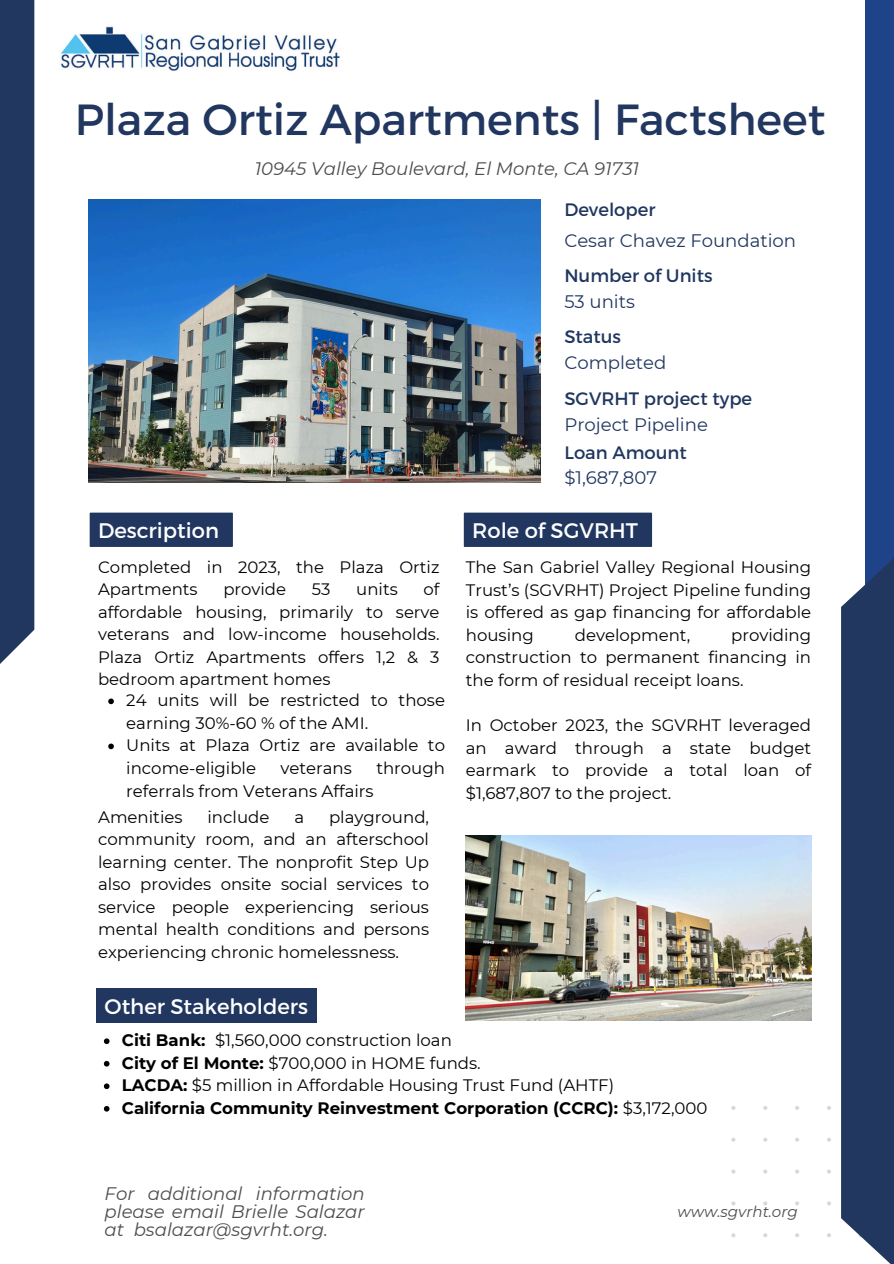
<style>
.page{position:relative;width:894px;height:1264px;background:#fff}
.page>*{position:absolute;margin:0;border:0;box-sizing:border-box;transform-origin:0 0}
.t1{font:43.5px "Montserrat";color:#213760}
.t2{font:21px "Montserrat";color:#fff}
.t3{font:18px "Montserrat";color:#213760}
.t4{font:italic 18px/18px "Montserrat";color:#4d4d4e;text-align:justify}
.t5{font:16.5px/22.5px "Montserrat";color:#000;text-align:justify}
.t6{font:700 16.5px "Montserrat";color:#000}
.t7{font:italic 15px "Montserrat";color:#4d4d4e}
.s1{font-weight:700}
.s2{font-weight:400}
</style>
<div class="page">
<svg style="left:795px;top:1106px;width:4px;height:3px"></svg>
<svg style="left:731px;top:1137px;width:4px;height:4px"></svg>
<svg style="left:763px;top:1137px;width:4px;height:4px"></svg>
<svg style="left:795px;top:1137px;width:4px;height:4px"></svg>
<svg style="left:731px;top:1169px;width:4px;height:4px"></svg>
<svg style="left:763px;top:1169px;width:4px;height:4px"></svg>
<svg style="left:795px;top:1169px;width:4px;height:4px"></svg>
<svg style="left:731px;top:1201px;width:4px;height:4px"></svg>
<svg style="left:763px;top:1201px;width:4px;height:4px"></svg>
<svg style="left:795px;top:1201px;width:4px;height:4px"></svg>
<svg style="left:731px;top:1233px;width:4px;height:4px"></svg>
<svg style="left:763px;top:1233px;width:4px;height:4px"></svg>
<svg style="left:795px;top:1233px;width:4px;height:4px"></svg>
<div style="left:0;top:0;width:34px;height:696px;background:#213760"></div>
<div style="left:865px;top:0;width:28px;height:1006px;background:#1f4388"></div>
<svg style="left:841px;top:559px;width:52px;height:704px;background:#2d4269"></svg>
<img style="left:60px;top:26px;width:280px;height:45px">
<img style="left:89px;top:200px;width:451px;height:282px">
<img style="left:465px;top:835px;width:346px;height:185px">
<div style="left:90px;top:512px;width:143px;height:35px;background:#213760"></div>
<div style="left:96px;top:988px;width:220px;height:34px;background:#213760"></div>
<div style="left:463px;top:512px;width:189px;height:35px;background:#213760"></div>
<svg style="left:104px;top:1038px;width:5px;height:6px"></svg>
<svg style="left:104px;top:1061px;width:5px;height:5px"></svg>
<svg style="left:104px;top:1083px;width:5px;height:6px"></svg>
<svg style="left:104px;top:1106px;width:5px;height:5px"></svg>
<svg style="left:108px;top:698px;width:6px;height:6px"></svg>
<svg style="left:108px;top:743px;width:6px;height:6px"></svg>
<h1 class="t1" style="left:75px;top:92px;width:752px">Plaza Ortiz Apartments | Factsheet</h1>
<h3 class="t4" style="left:255px;top:159px;width:386px">10945 Valley Boulevard, El Monte, CA 91731</h3>
<h2 class="t3" style="left:564px;top:198px;width:93px">Developer</h2>
<h2 class="t3" style="left:564px;top:229px;width:233px">Cesar Chavez Foundation</h2>
<h3 class="t3" style="left:564px;top:264px;width:150px">Number of Units</h3>
<h3 class="t3" style="left:564px;top:290px;width:72px">53 units</h3>
<h3 class="t3" style="left:564px;top:325px;width:58px">Status</h3>
<h3 class="t3" style="left:564px;top:351px;width:103px">Completed</h3>
<h3 class="t3" style="left:564px;top:387px;width:189px">SGVRHT project type</h3>
<h3 class="t3" style="left:564px;top:413px;width:145px">Project Pipeline</h3>
<h3 class="t2" style="left:98px;top:517px;width:122px">Description</h3>
<h3 class="t5" style="left:98px;top:555px;width:343px">Completed in 2023, the Plaza Ortiz<br>Apartments</h3>
<h3 class="t5" style="left:98px;top:578px;width:343px;text-indent:325px">of affordable housing, primarily to serve veterans and low-income households.<br>Plaza Ortiz Apartments offers 1,2 &amp; 3 bedroom apartment homes</h3>
<p class="t5" style="left:126px;top:689px;width:320px">24 units will be restricted to those earning 30%-60 % of the AMI.</p>
<h2 class="t5" style="left:126px;top:734px;width:320px">Units at Plaza Ortiz are available to income-eligible</h2>
<h3 class="t5" style="left:223px;top:578px;width:64px">provide</h3>
<h3 class="t5" style="left:312px;top:578px;width:20px">53</h3>
<h3 class="t5" style="left:356px;top:578px;width:43px">units</h3>
<h2 class="t5" style="left:280px;top:756px;width:73px">veterans</h2>
<h2 class="t5" style="left:376px;top:756px;width:70px">through</h2>
<h2 class="t5" style="left:126px;top:779px;width:249px">referrals from Veterans Affairs</h2>
<p class="t5" style="left:98px;top:805px;width:86px">Amenities</p>
<p class="t5" style="left:207px;top:805px;width:63px">include</p>
<p class="t5" style="left:294px;top:805px;width:11px">a</p>
<p class="t5" style="left:98px;top:805px;width:332px;text-indent:231px">playground, community room, and an afterschool learning center. The nonprofit Step Up also provides onsite social services to service people experiencing serious mental health conditions and persons experiencing chronic homelessness.</p>
<p class="t2" style="left:105px;top:992px;width:205px">Other Stakeholders</p>
<p class="t3" style="left:564px;top:440px;width:124px">Loan Amount</p>
<p class="t3" style="left:564px;top:467px;width:94px">$1,687,807</p>
<h3 class="t2" style="left:472px;top:517px;width:167px">Role of SGVRHT</h3>
<h3 class="t5" style="left:465px;top:556px;width:347px">The San Gabriel Valley Regional Housing Trust’s (SGVRHT) Project Pipeline funding is offered as gap financing for affordable housing</h3>
<h3 class="t5" style="left:465px;top:623px;width:347px;text-indent:265px">providing construction to permanent financing in the form of residual receipt loans.</h3>
<h3 class="t5" style="left:465px;top:714px;width:347px">In October 2023, the SGVRHT leveraged an award through a state budget earmark to provide a total loan of $1,687,807 to the project.</h3>
<h3 class="t5" style="left:574px;top:623px;width:117px">development,</h3>
<h3 class="t5" style="left:122px;top:1029px;width:331px"><span class="s1">Citi Bank:</span> $1,560,000 construction loan</h3>
<h3 class="t5" style="left:122px;top:1051px;width:360px"><span class="s1">City of El Monte:</span> $700,000 in HOME funds.</h3>
<p class="t5" style="left:122px;top:1074px;width:493px"><span class="s1">LACDA:</span> $5 million in Affordable Housing Trust Fund (AHTF)</p>
<p class="t6" style="left:122px;top:1097px;width:587px">California Community Reinvestment Corporation (CCRC): <span class="s2">$3,172,000</span></p>
<p class="t4" style="left:105px;top:1184px;width:261px">For additional information please email Brielle Salazar at bsalazar@sgvrht.org.</p>
<h3 class="t7" style="left:677px;top:1202px;width:122px">www.sgvrht.org</h3>
</div>
